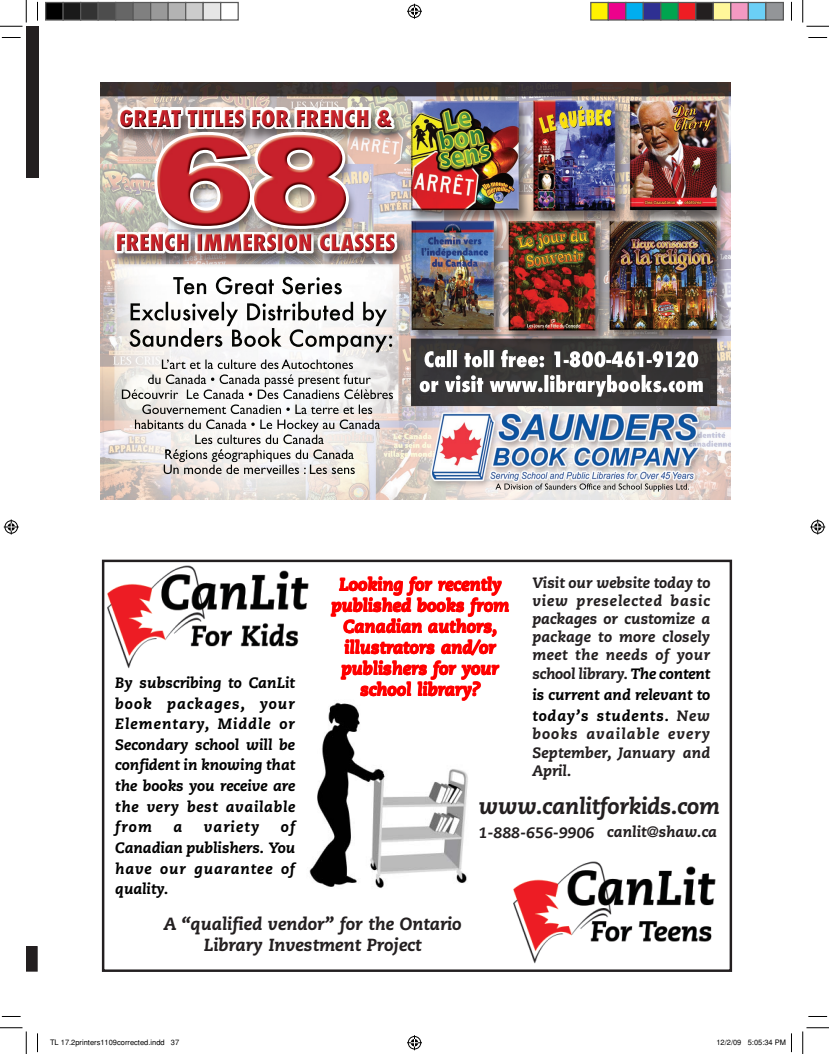
<style>
.page{position:relative;width:829px;height:1054px;background:#fff}
.page>*{position:absolute;margin:0;border:0;box-sizing:border-box;transform-origin:0 0}
.t1{font:italic 800 22.5px "Caecilia LT Std";letter-spacing:-.015em;color:#231f20}
.t2{font:italic 800 17.5px/21px "Caecilia LT Std";color:#f00;text-align:center}
.t3{font:italic 800 17.5px/21px "Caecilia LT Std";color:#231f20;text-align:center}
.t4{font:italic 800 15px/20.6px "Caecilia LT Std";color:#000;text-align:justify}
.t5{font:italic 800 15px/18px "Caecilia LT Std";letter-spacing:.015em;color:#231f20;text-align:justify}
.t6{font:italic 800 15px "Caecilia LT Std";letter-spacing:.075em;color:#000}
.t7{font:7.5px "Helvetica";color:#000}
.s1{color:#231f20}
</style>
<div class="page">
<svg style="left:26px;top:946px;width:12px;height:25px"></svg>
<img style="left:309px;top:702px;width:159px;height:186px">
<img style="left:107px;top:565px;width:202px;height:104px">
<img style="left:513px;top:861px;width:203px;height:103px">
<div style="left:102px;top:560px;width:630px;height:412px;border:2px solid #231f20"></div>
<img style="left:100px;top:82px;width:630px;height:417px">
<img style="left:154px;top:132px;width:195px;height:97px">
<div style="left:26px;top:26px;width:13px;height:151px;background:#231f20"></div>
<svg style="left:2px;top:37px;width:19px;height:1px"></svg>
<svg style="left:808px;top:37px;width:19px;height:1px"></svg>
<svg style="left:2px;top:1016px;width:19px;height:1px"></svg>
<svg style="left:808px;top:1016px;width:19px;height:1px"></svg>
<svg style="left:37px;top:2px;width:1px;height:19px"></svg>
<svg style="left:37px;top:1033px;width:1px;height:19px"></svg>
<svg style="left:791px;top:2px;width:1px;height:19px"></svg>
<svg style="left:0;top:0;width:27px;height:27px"></svg>
<svg style="left:0;top:1027px;width:27px;height:27px"></svg>
<svg style="left:802px;top:0;width:27px;height:27px"></svg>
<svg style="left:802px;top:1027px;width:27px;height:27px"></svg>
<svg style="left:407px;top:4px;width:15px;height:15px"></svg>
<svg style="left:407px;top:1035px;width:15px;height:15px"></svg>
<svg style="left:4px;top:519px;width:15px;height:15px"></svg>
<svg style="left:810px;top:519px;width:15px;height:15px"></svg>
<div style="left:46px;top:2px;width:17px;height:18px;background:#000"></div>
<div style="left:45px;top:2px;width:19px;height:19px;border:1px solid #595959"></div>
<div style="left:63px;top:2px;width:18px;height:18px;background:#1a1a1a"></div>
<div style="left:62px;top:2px;width:19px;height:19px;border:1px solid #595959"></div>
<div style="left:81px;top:2px;width:17px;height:18px;background:#333"></div>
<div style="left:80px;top:2px;width:19px;height:19px;border:1px solid #595959"></div>
<div style="left:98px;top:2px;width:18px;height:18px;background:#4d4d4d"></div>
<div style="left:98px;top:2px;width:18px;height:19px;border:1px solid #595959"></div>
<div style="left:116px;top:2px;width:17px;height:18px;background:#666"></div>
<div style="left:115px;top:2px;width:19px;height:19px;border:1px solid #595959"></div>
<div style="left:133px;top:2px;width:18px;height:18px;background:#808080"></div>
<div style="left:132px;top:2px;width:19px;height:19px;border:1px solid #595959"></div>
<div style="left:151px;top:2px;width:17px;height:18px;background:#999"></div>
<div style="left:150px;top:2px;width:19px;height:19px;border:1px solid #595959"></div>
<div style="left:168px;top:2px;width:18px;height:18px;background:#b3b3b3"></div>
<div style="left:168px;top:2px;width:18px;height:19px;border:1px solid #595959"></div>
<div style="left:186px;top:2px;width:17px;height:18px;background:#ccc"></div>
<div style="left:185px;top:2px;width:19px;height:19px;border:1px solid #595959"></div>
<div style="left:203px;top:2px;width:18px;height:18px;background:#e6e6e6"></div>
<div style="left:202px;top:2px;width:19px;height:19px;border:1px solid #595959"></div>
<div style="left:220px;top:2px;width:19px;height:19px;border:1px solid #595959"></div>
<div style="left:591px;top:2px;width:17px;height:18px;background:#fff101"></div>
<div style="left:590px;top:2px;width:19px;height:19px;border:1px solid #595959"></div>
<div style="left:608px;top:2px;width:18px;height:18px;background:#ed028c"></div>
<div style="left:608px;top:2px;width:18px;height:19px;border:1px solid #595959"></div>
<div style="left:626px;top:2px;width:17px;height:18px;background:#00aeef"></div>
<div style="left:625px;top:2px;width:19px;height:19px;border:1px solid #595959"></div>
<div style="left:643px;top:2px;width:18px;height:18px;background:#2e3092"></div>
<div style="left:642px;top:2px;width:19px;height:19px;border:1px solid #595959"></div>
<div style="left:661px;top:2px;width:17px;height:18px;background:#00a54f"></div>
<div style="left:660px;top:2px;width:19px;height:19px;border:1px solid #595959"></div>
<div style="left:678px;top:2px;width:18px;height:18px;background:#ee1d23"></div>
<div style="left:678px;top:2px;width:18px;height:19px;border:1px solid #595959"></div>
<div style="left:696px;top:2px;width:17px;height:18px;background:#231f20"></div>
<div style="left:695px;top:2px;width:19px;height:19px;border:1px solid #595959"></div>
<div style="left:713px;top:2px;width:18px;height:18px;background:#fff79a"></div>
<div style="left:712px;top:2px;width:19px;height:19px;border:1px solid #595959"></div>
<div style="left:731px;top:2px;width:17px;height:18px;background:#f499c2"></div>
<div style="left:730px;top:2px;width:19px;height:19px;border:1px solid #595959"></div>
<div style="left:748px;top:2px;width:18px;height:18px;background:#6bcff6"></div>
<div style="left:748px;top:2px;width:18px;height:19px;border:1px solid #595959"></div>
<div style="left:766px;top:2px;width:17px;height:18px;background:#939598"></div>
<div style="left:765px;top:2px;width:19px;height:19px;border:1px solid #595959"></div>
<svg style="left:791px;top:1033px;width:1px;height:19px"></svg>
<p class="t4" style="left:115px;top:673px;width:182px">By subscribing to CanLit book packages, your Elementary, Middle or Secondary school will be confident in knowing that the books you receive are the very best available from</p>
<p class="t4" style="left:173px;top:817px;width:10px">a</p>
<p class="t6" style="left:204px;top:818px;width:57px">variety</p>
<p class="t4" style="left:115px;top:817px;width:181px;text-indent:166px">of Canadian publishers. You have our guarantee of quality.</p>
<p class="t5" style="left:532px;top:573px;width:180px">Visit our website today to view preselected basic packages or customize a package to more closely meet the needs of your</p>
<p class="t4" style="left:532px;top:664px;width:179px"><span class="s1">school library.</span> The content is current and relevant to today’s students. <span class="s1">New</span></p>
<p class="t5" style="left:532px;top:725px;width:179px">books available every September, January and April.</p>
<h1 class="t1" style="left:479px;top:793px;width:242px">www.canlitforkids.com</h1>
<p class="t2" style="left:332px;top:574px;width:179px">Looking for recently published books from<br>Canadian authors, illustrator s and/or publishers for your school library?</p>
<p class="t5" style="left:478px;top:824px;width:240px">1-888-656-9906 canlit@shaw.ca</p>
<p class="t3" style="left:164px;top:914px;width:299px">A “qualified vendor” for the Ontario<br>Library Investment Project</p>
<p class="t7" style="left:50px;top:1037px;width:131px">TL 17.2printers1109corrected.indd 37</p>
<p class="t7" style="left:716px;top:1037px;width:71px">12/2/09 5:05:34 PM</p>
</div>
